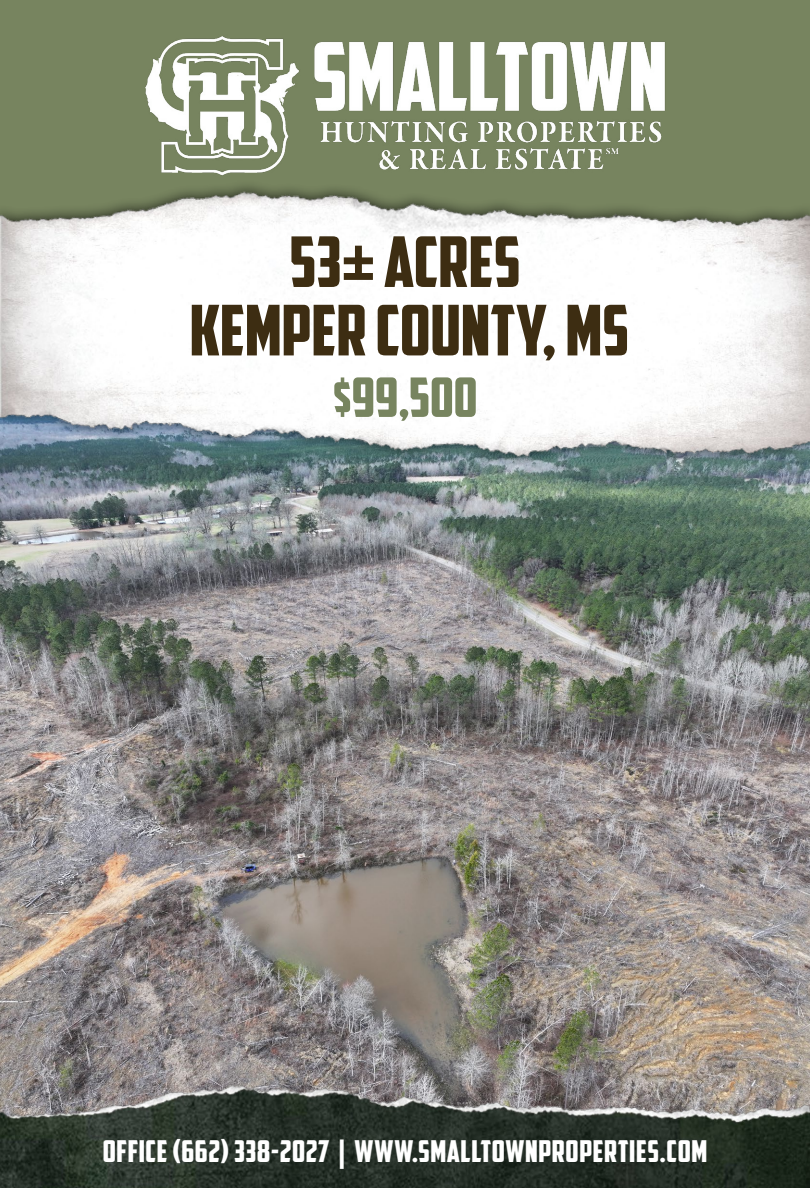
<style>
.page{position:relative;width:810px;height:1188px;background:#fff}
.page>*{position:absolute;margin:0;border:0;box-sizing:border-box;transform-origin:0 0}
.t1{font:69.8px/68.4px "American Captain";color:#3d2d12;text-align:center}
.t2{font:54.4px "American Captain";color:#77845f}
.t3{font:30px "American Captain";letter-spacing:.02em;color:#fff}
</style>
<div class="page">
<div style="left:0;top:0;width:810px;height:1120px;background:#77845f"></div>
<img style="left:0;top:488px;width:810px;height:564px">
<img style="left:0;top:185px;width:810px;height:303px">
<img style="left:0;top:1052px;width:810px;height:136px">
<img style="left:145px;top:36px;width:520px;height:140px">
<h1 class="t1" style="left:190px;top:227px;width:441px">53± ACRES<br>KEMPER COUNTY, MS</h1>
<h2 class="t2" style="left:333px;top:365px;width:146px">$99,500</h2>
<p class="t3" style="left:103px;top:1133px;width:606px">OFFICE (662) 338-2027 | WWW.SMALLTOWNPROPERTIES.COM</p>
</div>
